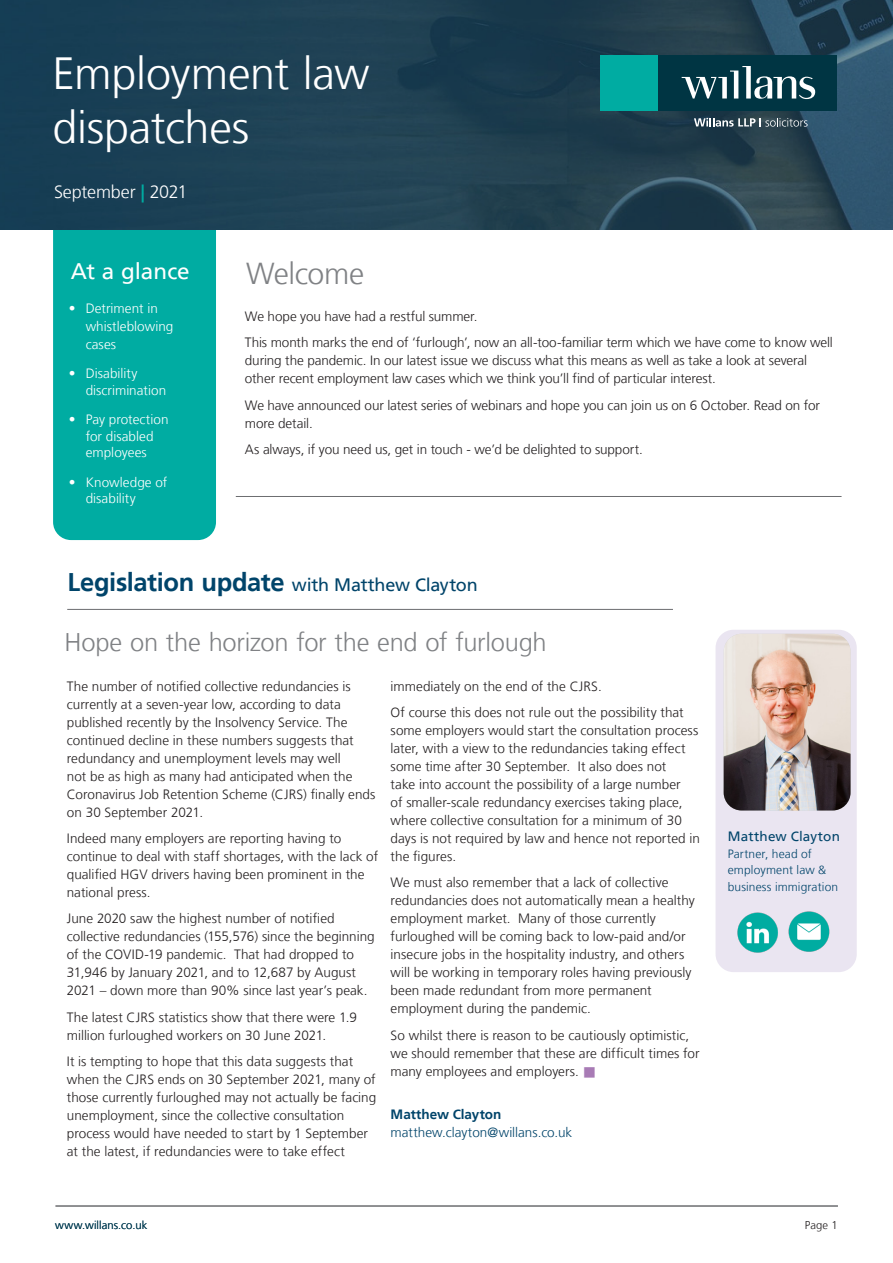
<style>
.page{position:relative;width:893px;height:1263px;background:#fff}
.page>*{position:absolute;margin:0;border:0;box-sizing:border-box;transform-origin:0 0}
.t1{font:300 45px "Frutiger LT";letter-spacing:-.01em;color:#fff}
.Main_heading{font:300 30.3px "Frutiger LT";letter-spacing:-.01em;color:#808285}
.Main_heading-2{font:300 25.5px "Frutiger LT";letter-spacing:-.01em;color:#808285}
.Body_copy_-_SubHeadi{font:22.5px "Frutiger LT";letter-spacing:-.005em;color:#fff}
.Main_heading-3{font:18px "Frutiger LT";letter-spacing:-.015em;color:#00446a}
.Quote-sideColumn{font:300 18px "Frutiger LT";letter-spacing:-.01em;color:#fff}
.Body_copy{font:300 13.5px/18px "Frutiger LT";color:#231f20}
.Body_copy-2{font:300 13.5px/16.5px "Frutiger LT";letter-spacing:.005em;color:#fff}
.Body_copy-3{font:300 13.5px/18px "Frutiger LT";color:#00446a}
.Photo_caption_text{font:13.5px "Frutiger LT";letter-spacing:.01em;color:#00446a}
.Photo_caption_text-2{font:300 12px/16.5px "Frutiger LT";letter-spacing:.01em;color:#00446a}
.t2{font:300 11.25px "Frutiger LT";letter-spacing:.005em;color:#00446a}
.t3{font:300 11.25px "Frutiger LT";color:#231f20}
.s1{font-weight:700;color:#00aca2}
.s2{font-weight:700;font-size:25.5px}
.s3{color:#a87bb5}
.s4{font-weight:700}
</style>
<div class="page">
<div style="left:53px;top:208px;width:163px;height:332px;background:#00aca2;border-radius:18px"></div>
<img style="left:0;top:0;width:893px;height:230px">
<hr style="left:56px;top:1206px;width:782px;height:1px;background:#6c6d70">
<div style="left:600px;top:55px;width:58px;height:55px;background:#00aca2"></div>
<div style="left:659px;top:55px;width:178px;height:55px;background:#003543"></div>
<svg style="left:682px;top:66px;width:133px;height:33px"></svg>
<svg style="left:694px;top:118px;width:114px;height:9px"></svg>
<div style="left:716px;top:630px;width:141px;height:342px;background:#eae5f1;border-radius:18px"></div>
<img style="left:724px;top:634px;width:126px;height:176px">
<img style="left:788px;top:911px;width:42px;height:41px">
<img style="left:737px;top:912px;width:41px;height:41px">
<hr style="left:236px;top:496px;width:605px;height:1px;background:#6c6d70">
<hr style="left:67px;top:609px;width:606px;height:1px;background:#6c6d70">
<p class="t1" style="left:53px;top:48px;width:318px">Employment law</p>
<p class="t1" style="left:53px;top:102px;width:198px">dispatches</p>
<p class="Quote-sideColumn" style="left:54px;top:181px;width:135px">September <span class="s1">|</span> 2021</p>
<p class="Body_copy_-_SubHeadi" style="left:71px;top:258px;width:121px">At a glance</p>
<p class="Body_copy-2" style="left:86px;top:300px;width:89px;line-height:18px;text-indent:-17px">• Detriment in whistleblowing cases</p>
<p class="Body_copy-2" style="left:86px;top:366px;width:82px;text-indent:-17px">• Disability discrimination</p>
<p class="Body_copy-2" style="left:69px;top:411px;width:102px;text-align:center">• Pay protection for disabled employees</p>
<p class="Body_copy-2" style="left:86px;top:474px;width:83px;text-indent:-17px">• Knowledge of disability</p>
<p class="Main_heading" style="left:246px;top:256px;width:120px">Welcome</p>
<p class="Body_copy" style="left:245px;top:307px;width:234px">We hope you have had a restful summer.</p>
<p class="Body_copy" style="left:245px;top:334px;width:589px">This month marks the end of ‘furlough’, now an all-too-familiar term which we have come to know well during the pandemic. In our latest issue we discuss what this means as well as take a look at several other recent employment law cases which we think you’ll find of particular interest.</p>
<p class="Body_copy" style="left:245px;top:396px;width:576px">We have announced our latest series of webinars and hope you can join us on 6 October. Read on for more detail.</p>
<p class="Body_copy" style="left:245px;top:441px;width:399px">As always, if you need us, get in touch - we’d be delighted to support.</p>
<p class="Main_heading-3" style="left:68px;top:574px;width:412px"><span class="s2">Legislation update</span> with Matthew Clayton</p>
<p class="Main_heading-2" style="left:64px;top:627px;width:484px">Hope on the horizon for the end of furlough</p>
<p class="Body_copy" style="left:67px;top:677px;width:310px">The number of notified collective redundancies is currently at a seven-year low, according to data published recently by the Insolvency Service. The continued decline in these numbers suggests that redundancy and unemployment levels may well<br>not be as high as many had anticipated when the Coronavirus Job Retention Scheme (CJRS) finally ends on 30 September 2021.</p>
<p class="Body_copy" style="left:67px;top:830px;width:313px">Indeed many employers are reporting having to continue to deal with staff shortages, with the lack of qualified HGV drivers having been prominent in the national press.</p>
<p class="Body_copy" style="left:67px;top:910px;width:309px">June 2020 saw the highest number of notified collective redundancies (155,576) since the beginning of the COVID-19 pandemic. That had dropped to 31,946 by January 2021, and to 12,687 by August 2021 – down more than 90% since last year’s peak.</p>
<p class="Body_copy" style="left:67px;top:1008px;width:292px">The latest CJRS statistics show that there were 1.9 million furloughed workers on 30 June 2021.</p>
<p class="Body_copy" style="left:67px;top:1052px;width:311px">It is tempting to hope that this data suggests that when the CJRS ends on 30 September 2021, many of those currently furloughed may not actually be facing unemployment, since the collective consultation process would have needed to start by 1 September at the latest, if redundancies were to take effect</p>
<p class="Body_copy" style="left:391px;top:677px;width:213px">immediately on the end of the CJRS.</p>
<p class="Body_copy" style="left:391px;top:704px;width:311px">Of course this does not rule out the possibility that some employers would start the consultation process later, with a view to the redundancies taking effect some time after 30 September. It also does not<br>take into account the possibility of a large number<br>of smaller-scale redundancy exercises taking place, where collective consultation for a minimum of 30 days is not required by law and hence not reported in the figures.</p>
<p class="Body_copy" style="left:391px;top:874px;width:306px">We must also remember that a lack of collective redundancies does not automatically mean a healthy employment market. Many of those currently furloughed will be coming back to low-paid and/or insecure jobs in the hospitality industry, and others will be working in temporary roles having previously been made redundant from more permanent employment during the pandemic.</p>
<p class="Body_copy" style="left:391px;top:1026px;width:310px">So whilst there is reason to be cautiously optimistic, we should remember that these are difficult times for many employees and employers. <span class="s3">■</span></p>
<p class="Body_copy-3" style="left:391px;top:1106px;width:183px"><span class="s4">Matthew Clayton </span>matthew.clayton@willans.co.uk</p>
<p class="Photo_caption_text" style="left:728px;top:828px;width:114px">Matthew Clayton</p>
<p class="Photo_caption_text-2" style="left:728px;top:845px;width:112px">Partner, head of employment law &amp; business immigration</p>
<p class="t2" style="left:55px;top:1219px;width:94px">www.willans.co.uk</p>
<p class="t3" style="left:805px;top:1219px;width:34px">Page 1</p>
</div>
